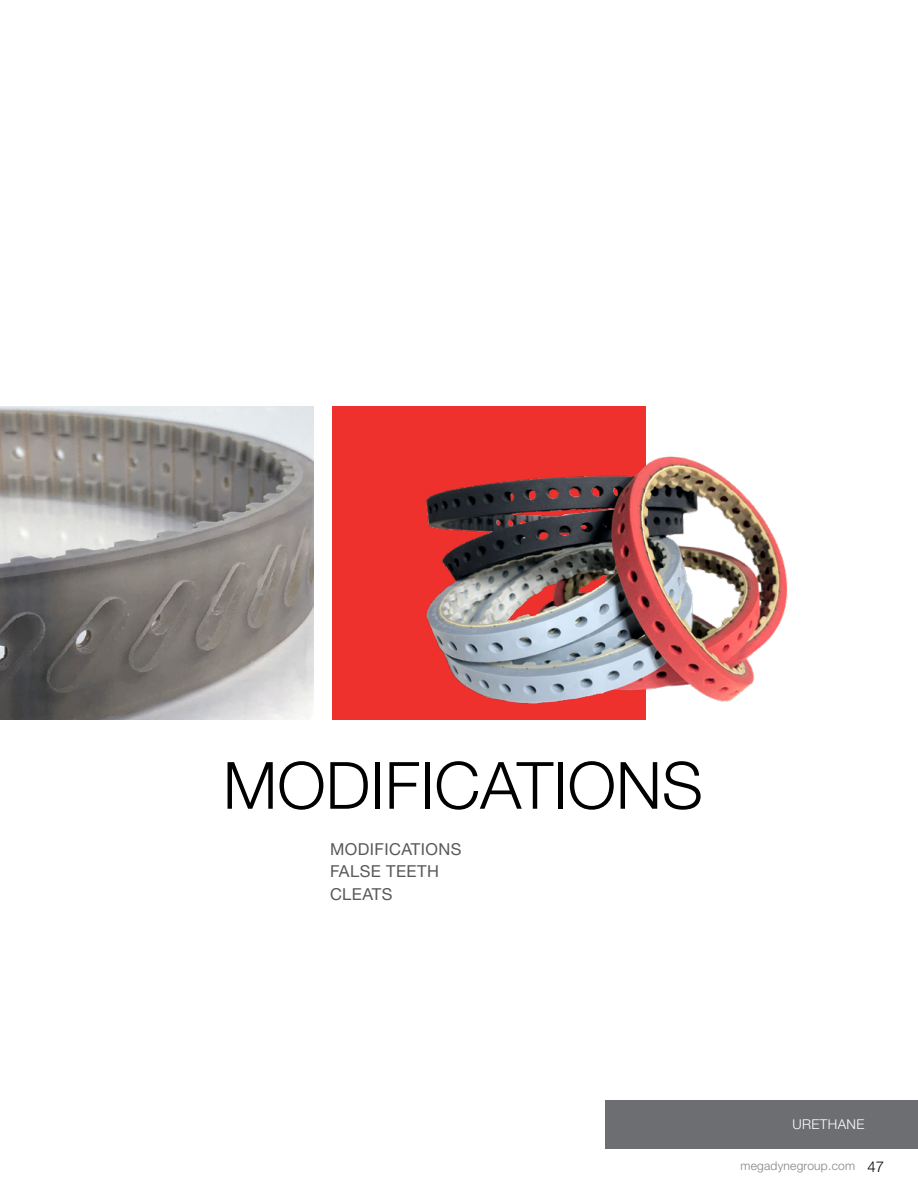
<style>
.page{position:relative;width:918px;height:1188px;background:#fff}
.page>*{position:absolute;margin:0;border:0;box-sizing:border-box;transform-origin:0 0}
.t1{font:300 65.25px "Helvetica Neue LT Std";color:#000}
.t2{font:16.5px/22.5px "Helvetica Neue LT Std";letter-spacing:.025em;color:#58595b}
.t3{font:300 13.5px "Helvetica Neue LT Std";letter-spacing:.03em;color:#fff}
.t4{font:300 12px "Helvetica Neue LT Std";letter-spacing:.02em;color:#808285}
.s1{font-size:15px;color:#000}
</style>
<div class="page">
<img style="left:0;top:406px;width:313px;height:314px">
<div style="left:332px;top:406px;width:314px;height:314px;background:#ee312d"></div>
<img style="left:426px;top:456px;width:362px;height:248px">
<div style="left:606px;top:1100px;width:312px;height:48px;background:#6d6e71"></div>
<h1 class="t1" style="left:223px;top:746px;width:481px">MODIFICATIONS</h1>
<p class="t2" style="left:330px;top:838px;width:133px">MODIFICATIONS<br>FALSE TEETH<br>CLEATS</p>
<p class="t3" style="left:792px;top:1116px;width:74px">URETHANE</p>
<p class="t4" style="left:741px;top:1159px;width:145px">megadynegroup.com <span class="s1">47</span></p>
</div>
